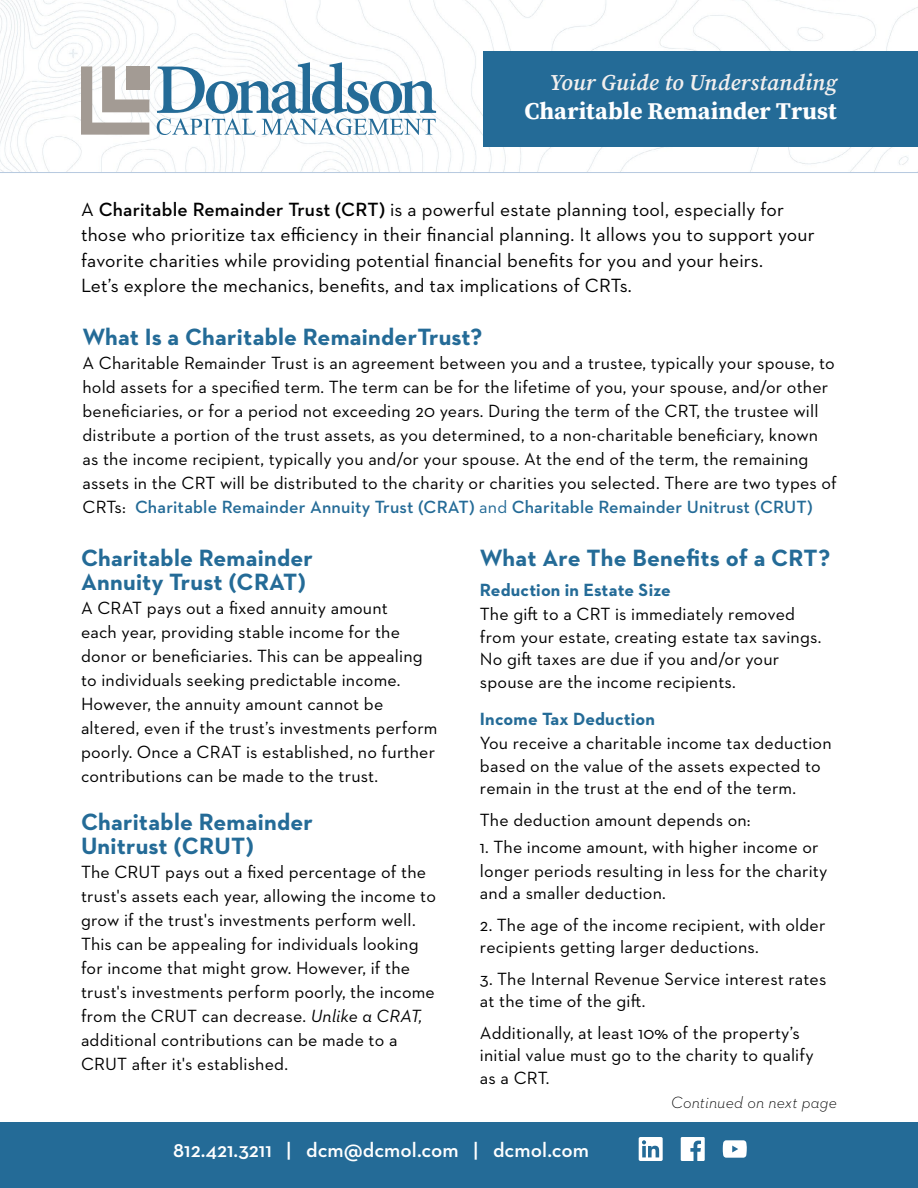
<style>
.page{position:relative;width:918px;height:1188px;background:#fff}
.page>*{position:absolute;margin:0;border:0;box-sizing:border-box;transform-origin:0 0}
.t1{font:700 24px/24px "Neutraface 2 Text";letter-spacing:.01em;color:#246b97}
.t2{font:700 24px "Source Serif Pro";letter-spacing:-.005em;color:#fff}
.t3{font:italic 600 22.5px "Source Serif Pro";letter-spacing:.005em;color:#f2efee}
.t4{font:600 21px "Neutraface 2 Text";color:#fff}
.t5{font:19.5px/25.5px "Neutraface 2 Text";letter-spacing:.01em;color:#000}
.t6{font:18px/24px "Neutraface 2 Text";letter-spacing:.01em;color:#000}
.t7{font:700 18px "Neutraface 2 Text";letter-spacing:.01em;color:#246b97}
.t8{font:italic 300 16.5px "Neutraface 2 Text";letter-spacing:.01em;color:#000}
.s1{font-weight:600}
.s2{font-weight:600;color:#246b97}
.s3{color:#246b97}
.s4{font-style:italic}
</style>
<div class="page">
<img style="left:0;top:0;width:918px;height:172px">
<div style="left:483px;top:51px;width:435px;height:95px;background:#246b97"></div>
<hr style="left:0;top:172px;width:918px;height:1px;background:#b6c9df">
<svg style="left:81px;top:66px;width:68px;height:69px"></svg>
<div style="left:126px;top:66px;width:23px;height:24px;background:#a39b94"></div>
<svg style="left:157px;top:62px;width:279px;height:73px"></svg>
<div style="left:0;top:1123px;width:918px;height:65px;background:#246b97"></div>
<svg style="left:639px;top:1137px;width:24px;height:24px"></svg>
<svg style="left:681px;top:1137px;width:24px;height:24px"></svg>
<svg style="left:723px;top:1140px;width:24px;height:18px"></svg>
<p class="t3" style="left:550px;top:69px;width:289px">Your Guide to Understanding</p>
<h1 class="t2" style="left:525px;top:95px;width:314px">Charitable Remainder Trust</h1>
<p class="t5" style="left:81px;top:196px;width:735px">A <span class="s1">Charitable Remainder Trust (CRT)</span> is a powerful estate planning tool, especially for those who prioritize tax efficiency in their financial planning. It allows you to support your favorite charities while providing potential financial benefits for you and your heirs.<br>Let’s explore the mechanics, benefits, and tax implications of CRTs.</p>
<h1 class="t1" style="left:82px;top:325px;width:401px">What Is a Charitable RemainderTrust?</h1>
<p class="t6" style="left:82px;top:351px;width:756px">A Charitable Remainder Trust is an agreement between you and a trustee, typically your spouse, to hold assets for a specified term. The term can be for the lifetime of you, your spouse, and/or other beneficiaries, or for a period not exceeding 20 years. During the term of the CRT, the trustee will distribute a portion of the trust assets, as you determined, to a non-charitable beneficiary, known as the income recipient, typically you and/or your spouse. At the end of the term, the remaining assets in the CRT will be distributed to the charity or charities you selected. There are two types of CRTs: <span class="s2">Charitable Remainder Annuity Trust (CRAT)</span> <span class="s3">and</span> <span class="s2">Charitable Remainder Unitrust (CRUT)</span></p>
<h1 class="t1" style="left:480px;top:546px;width:352px">What Are The Benefits of a CRT?</h1>
<p class="t7" style="left:480px;top:579px;width:192px">Reduction in Estate Size</p>
<p class="t6" style="left:480px;top:603px;width:343px;line-height:22.5px">The gift to a CRT is immediately removed from your estate, creating estate tax savings.<br>No gift taxes are due if you and/or your spouse are the income recipients.</p>
<p class="t7" style="left:480px;top:708px;width:176px">Income Tax Deduction</p>
<p class="t6" style="left:480px;top:732px;width:353px;line-height:22.5px">You receive a charitable income tax deduction based on the value of the assets expected to remain in the trust at the end of the term.</p>
<p class="t6" style="left:480px;top:807px;width:272px">The deduction amount depends on:</p>
<p class="t6" style="left:480px;top:835px;width:349px;line-height:23.2px">1. The income amount, with higher income or longer periods resulting in less for the charity and a smaller deduction.</p>
<p class="t6" style="left:480px;top:913px;width:347px;line-height:22.5px">2. The age of the income recipient, with older recipients getting larger deductions.</p>
<p class="t6" style="left:480px;top:967px;width:348px;line-height:22.5px">3. The Internal Revenue Service interest rates at the time of the gift.</p>
<p class="t6" style="left:480px;top:1021px;width:335px;line-height:22.5px">Additionally, at least 10% of the property’s initial value must go to the charity to qualify as a CRT.</p>
<p class="t8" style="left:671px;top:1092px;width:167px">Continued on next page</p>
<h1 class="t1" style="left:81px;top:546px;width:234px">Charitable Remainder<br>Annuity Trust (CRAT)</h1>
<p class="t6" style="left:81px;top:596px;width:358px">A CRAT pays out a fixed annuity amount<br>each year, providing stable income for the donor or beneficiaries. This can be appealing to individuals seeking predictable income.<br>However, the annuity amount cannot be altered, even if the trust’s investments perform poorly. Once a CRAT is established, no further contributions can be made to the trust.</p>
<h1 class="t1" style="left:81px;top:810px;width:234px">Charitable Remainder<br>Unitrust (CRUT)</h1>
<p class="t6" style="left:81px;top:860px;width:356px">The CRUT pays out a fixed percentage of the trust's assets each year, allowing the income to grow if the trust's investments perform well.<br>This can be appealing for individuals looking for income that might grow. However, if the trust's investments perform poorly, the income from the CRUT can decrease. <span class="s4">Unlike a CRAT, </span>additional contributions can be made to a CRUT after it's established.</p>
<p class="t4" style="left:173px;top:1137px;width:417px">812.421.3211 | dcm@dcmol.com | dcmol.com</p>
</div>
